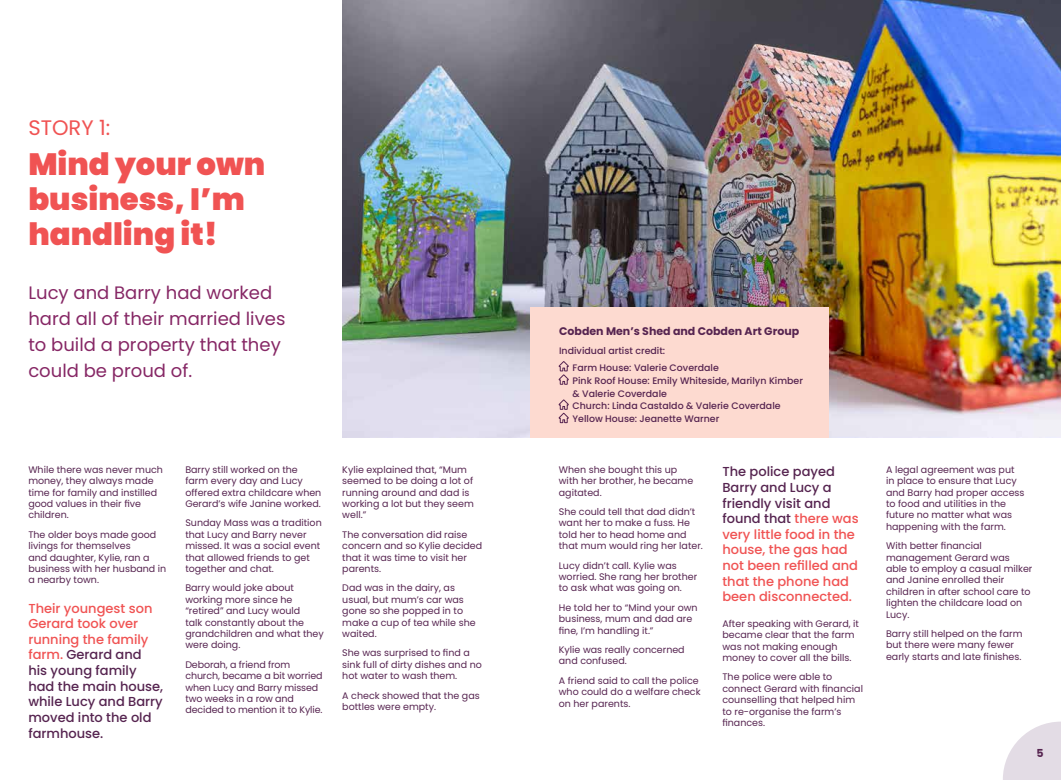
<style>
.page{position:relative;width:1061px;height:780px;background:#fff}
.page>*{position:absolute;margin:0;border:0;box-sizing:border-box;transform-origin:0 0}
.t1{font:900 30.7px/35px "Poppins";color:#f05353}
.t2{font:21px "Poppins";color:#f05353}
.t3{font:18px/26px "Poppins";color:#862765}
.t4{font:500 13px/15.6px "Poppins";color:#f05353}
.t5{font:500 13px/15.6px "Poppins";color:#562450}
.t6{font:700 11px "Poppins";color:#562450}
.t7{font:9.5px/11.4px "Poppins";color:#562450}
.t8{font:500 9.4px/13px "Poppins";color:#562450}
.s1{color:#f05353}
.s2{color:#562450}
</style>
<div class="page">
<img style="left:342px;top:0;width:718px;height:438px">
<div style="left:530px;top:308px;width:299px;height:130px;background:#fddad0"></div>
<svg style="left:558px;top:361px;width:10px;height:24px"></svg>
<svg style="left:558px;top:399px;width:10px;height:24px"></svg>
<svg style="left:1003px;top:721px;width:57px;height:59px"></svg>
<h2 class="t2" style="left:28px;top:116px;width:84px">STORY 1:</h2>
<h1 class="t1" style="left:28px;top:146px;width:238px">Mind your own business, I’m handling it!</h1>
<h3 class="t3" style="left:28px;top:280px;width:258px">Lucy and Barry had worked hard all of their married lives to build a property that they could be proud of.</h3>
<p class="t7" style="left:28px;top:463px;width:136px">While there was never much money, they always made time for family and instilled good values in their five children.</p>
<p class="t7" style="left:28px;top:528px;width:139px">The older boys made good livings for themselves<br>and daughter, Kylie, ran a business with her husband in a nearby town.</p>
<h3 class="t5" style="left:28px;top:600px;width:136px"><span class="s1">Their youngest son<br>Gerard took over running the family farm.</span> Gerard and his young family had the main house, while Lucy and Barry moved into the old farmhouse.</h3>
<p class="t7" style="left:185px;top:463px;width:137px">Barry still worked on the farm every day and Lucy offered extra childcare when<br>Gerard’s wife Janine worked.</p>
<p class="t7" style="left:185px;top:517px;width:138px">Sunday Mass was a tradition that Lucy and Barry never missed. It was a social event that allowed friends to get together and chat.</p>
<p class="t7" style="left:185px;top:582px;width:140px">Barry would joke about working more since he “retired” and Lucy would<br>talk constantly about the grandchildren and what they were doing.</p>
<p class="t7" style="left:185px;top:658px;width:139px">Deborah, a friend from church, became a bit worried when Lucy and Barry missed two weeks in a row and decided to mention it to Kylie.</p>
<p class="t7" style="left:342px;top:463px;width:133px">Kylie explained that, “Mum seemed to be doing a lot of running around and dad is working a lot but they seem well.”</p>
<p class="t7" style="left:342px;top:528px;width:141px">The conversation did raise concern and so Kylie decided that it was time to visit her parents.</p>
<p class="t7" style="left:342px;top:582px;width:135px">Dad was in the dairy, as usual, but mum’s car was gone so she popped in to make a cup of tea while she waited.</p>
<p class="t7" style="left:342px;top:647px;width:141px">She was surprised to find a sink full of dirty dishes and no hot water to wash them.</p>
<p class="t7" style="left:342px;top:689px;width:139px">A check showed that the gas bottles were empty.</p>
<p class="t6" style="left:559px;top:324px;width:241px">Cobden Men’s Shed and Cobden Art Group</p>
<p class="t8" style="left:572px;top:343px;width:148px;line-height:16.3px;text-indent:-13px">Individual artist credit:<br>Farm House: Valerie Coverdale</p>
<p class="t8" style="left:572px;top:374px;width:232px">Pink Roof House: Emily Whiteside, Marilyn Kimber &amp; Valerie Coverdale<br>Church: Linda Castaldo &amp; Valerie Coverdale Yellow House: Jeanette Warner</p>
<p class="t7" style="left:558px;top:463px;width:136px">When she bought this up with her brother, he became agitated.</p>
<p class="t7" style="left:558px;top:506px;width:146px">She could tell that dad didn’t want her to make a fuss. He told her to head home and that mum would ring her later.</p>
<p class="t7" style="left:558px;top:559px;width:140px">Lucy didn’t call. Kylie was worried. She rang her brother to ask what was going on.</p>
<p class="t7" style="left:558px;top:601px;width:140px">He told her to “Mind your own business, mum and dad are fine, I’m handling it.”</p>
<p class="t7" style="left:558px;top:644px;width:127px">Kylie was really concerned and confused.</p>
<p class="t7" style="left:558px;top:674px;width:143px">A friend said to call the police who could do a welfare check on her parents.</p>
<h3 class="t4" style="left:722px;top:464px;width:138px"><span class="s2">The police payed<br>Barry and Lucy a friendly visit and found that</span> there was very little food in the house, the gas had not been refilled and that the phone had been disconnected.</h3>
<p class="t7" style="left:722px;top:617px;width:138px">After speaking with Gerard, it became clear that the farm was not making enough money to cover all the bills.</p>
<p class="t7" style="left:722px;top:671px;width:142px">The police were able to connect Gerard with financial counselling that helped him to re-organise the farm’s finances.</p>
<p class="t7" style="left:885px;top:463px;width:140px">A legal agreement was put in place to ensure that Lucy and Barry had proper access to food and utilities in the future no matter what was happening with the farm.</p>
<p class="t7" style="left:885px;top:540px;width:148px">With better financial management Gerard was able to employ a casual milker and Janine enrolled their children in after school care to lighten the childcare load on<br>Lucy.</p>
<p class="t7" style="left:885px;top:628px;width:138px">Barry still helped on the farm but there were many fewer early starts and late finishes.</p>
<p class="t6" style="left:1036px;top:746px;width:9px">5</p>
</div>
